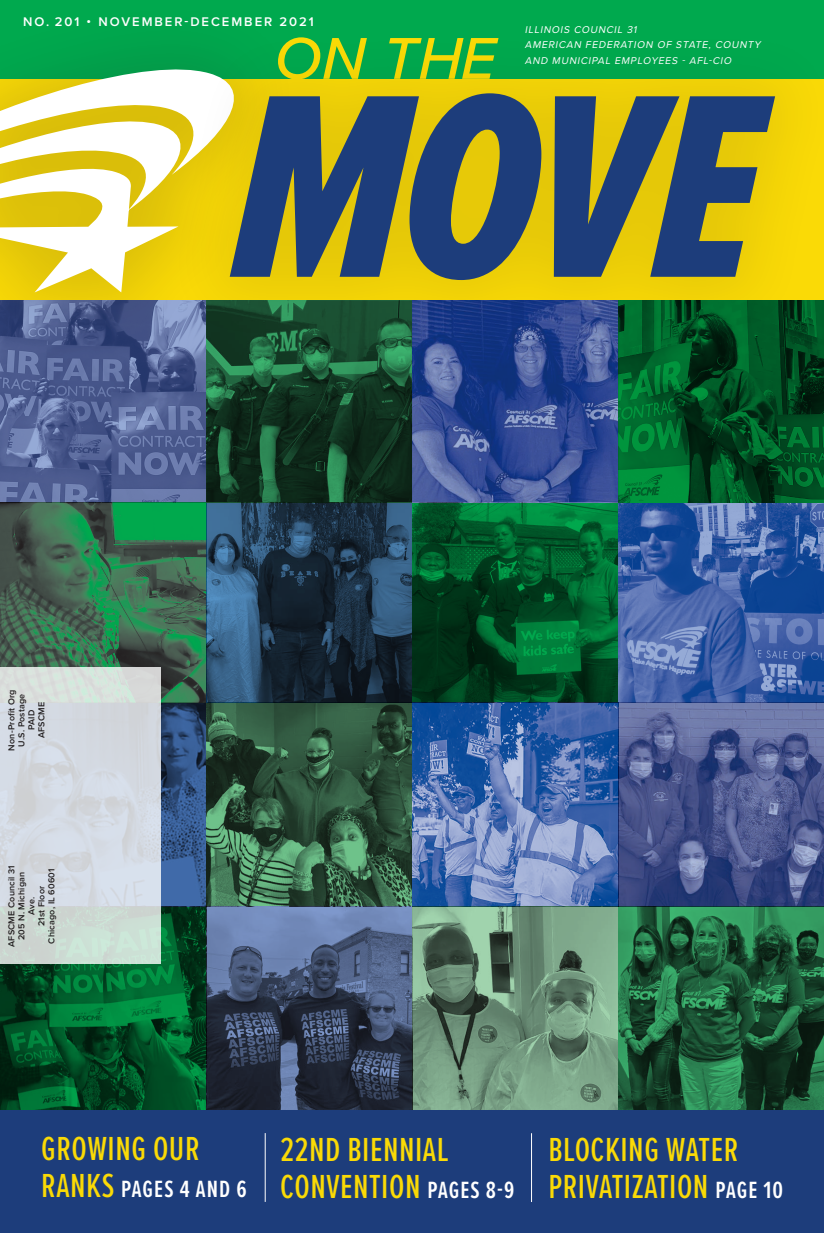
<style>
.page{position:relative;width:824px;height:1233px;background:#fff}
.page>*{position:absolute;margin:0;border:0;box-sizing:border-box;transform-origin:0 0}
.t1{font:270.6px "Proxima Nova Ex Cn Extrabld It";color:#1d3d7b}
.t2{font:italic 500 61.2px "Proxima Nova";color:#fada06}
.Paragraph_Style_1{font:500 34.6px/37px "Proxima Nova Ex Cn";letter-spacing:.015em;color:#fada06}
.t3{font:600 24.4px "Proxima Nova Ex Cn";letter-spacing:.045em;color:#fff}
.t4{font:600 13px "Proxima Nova";letter-spacing:.15em;color:#fff}
.t5{font:italic 10.2px "Proxima Nova";color:#fff}
.t6{font:600 9px/10px "Proxima Nova";letter-spacing:.02em;color:#231f20;text-align:center}
.s1{font-weight:500;font-size:34.6px;color:#fada06}
.s2{font-weight:600;font-size:24.4px;color:#fff}
</style>
<div class="page">
<img style="left:412px;top:502px;width:412px;height:201px">
<img style="left:0;top:502px;width:206px;height:608px">
<svg style="left:160px;top:703px;width:46px;height:203px;background:#3a5b8c"></svg>
<svg style="left:206px;top:702px;width:206px;height:204px;background:#345d44"></svg>
<svg style="left:618px;top:703px;width:206px;height:203px;background:#4d598f"></svg>
<svg style="left:412px;top:702px;width:206px;height:204px;background:#5376b4"></svg>
<img style="left:412px;top:906px;width:412px;height:204px">
<img style="left:206px;top:906px;width:206px;height:204px">
<svg style="left:0;top:360px;width:206px;height:142px;background:#556598"></svg>
<svg style="left:412px;top:349px;width:206px;height:153px;background:#385096"></svg>
<svg style="left:206px;top:349px;width:206px;height:153px;background:#154229"></svg>
<svg style="left:0;top:667px;width:160px;height:297px;background:#d2dade"></svg>
<svg style="left:618px;top:349px;width:206px;height:153px;background:#005625"></svg>
<svg style="left:206px;top:502px;width:206px;height:200px;background:#233e55"></svg>
<div style="left:0;top:0;width:824px;height:79px;background:#00a94e"></div>
<div style="left:0;top:0;width:302px;height:360px;background:#231f20;opacity:.15"></div>
<svg style="left:0;top:57px;width:162px;height:235px"></svg>
<div style="left:162px;top:25px;width:662px;height:324px;background:#231f20;opacity:.1"></div>
<div style="left:0;top:1110px;width:824px;height:123px;background:#1d3d7b"></div>
<hr style="left:265px;top:1133px;width:1px;height:69px;background:#fff">
<hr style="left:531px;top:1133px;width:1px;height:69px;background:#fff">
<p class="t4" style="left:23px;top:12px;width:292px">NO. 201 • NOVEMBER-DECEMBER 2021</p>
<p class="t5" style="left:525px;top:22px;width:116px">ILLINOIS COUNCIL 31</p>
<p class="t5" style="left:525px;top:37px;width:240px">AMERICAN FEDERATION OF STATE, COUNTY</p>
<p class="t2" style="left:274px;top:13px;width:223px">ON THE</p>
<p class="t5" style="left:525px;top:53px;width:210px">AND MUNICIPAL EMPLOYEES - AFL-CIO</p>
<p class="t1" style="left:231px;top:-10px;width:528px">MOVE</p>
<p class="t6" style="left:6px;top:751px;width:62px;rotate:-90deg">Non-Profit Org</p>
<p class="t6" style="left:16px;top:747px;width:54px;rotate:-90deg">U.S. Postage</p>
<p class="t6" style="left:26px;top:730px;width:22px;rotate:-90deg">PAID</p>
<p class="t6" style="left:36px;top:738px;width:38px;rotate:-90deg">AFSCME</p>
<p class="t6" style="left:6px;top:947px;width:83px;rotate:-90deg">AFSCME Council 31</p>
<p class="t6" style="left:16px;top:940px;width:70px;rotate:-90deg">205 N. Michigan<br>Ave.</p>
<p class="t6" style="left:46px;top:944px;width:77px;rotate:-90deg">Chicago, IL 60601</p>
<p class="t6" style="left:36px;top:926px;width:42px;rotate:-90deg">21st Floor</p>
<h3 class="Paragraph_Style_1" style="left:41px;top:1129px;width:160px">GROWING OUR</h3>
<h3 class="t3" style="left:41px;top:1172px;width:207px"><span class="s1">RANKS</span> PAGES 4 AND 6</h3>
<h3 class="Paragraph_Style_1" style="left:280px;top:1130px;width:236px">22ND BIENNIAL<br>CONVENTION <span class="s2">PAGES 8-9</span></h3>
<p class="Paragraph_Style_1" style="left:548px;top:1129px;width:236px">BLOCKING WATER<br>PRIVATIZATION <span class="s2">PAGE 10</span></p>
</div>
